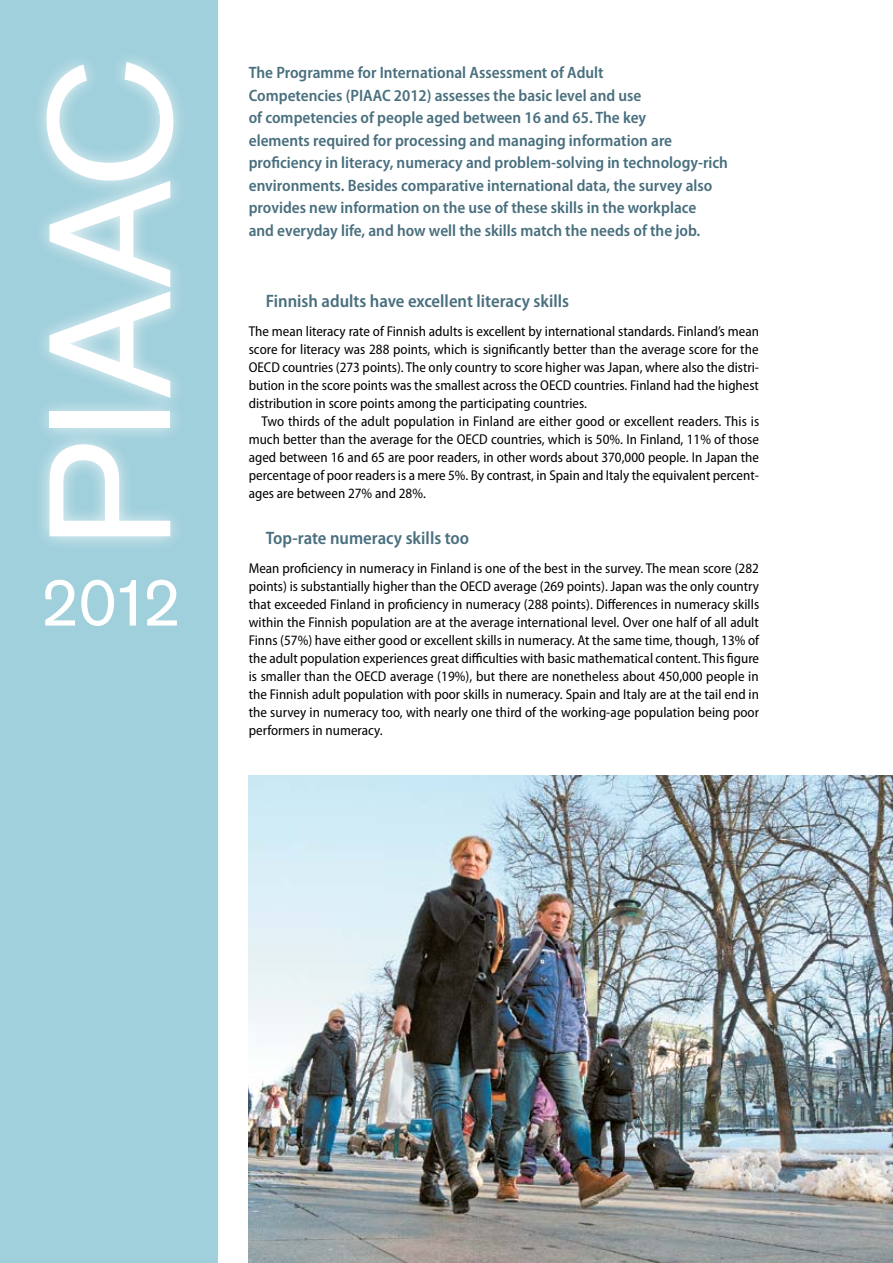
<style>
.page{position:relative;width:893px;height:1263px;background:#fff}
.page>*{position:absolute;margin:0;border:0;box-sizing:border-box;transform-origin:0 0}
.t1{font:171px "Akzidenz Grotesk BE";color:#fff}
.t2{font:67.5px "Akzidenz Grotesk BE";color:#fff}
.t3{font:600 semi-condensed 18px "Myriad Pro";color:#496f7e}
.t4{font:600 semi-condensed 16.5px/22.5px "Myriad Pro";color:#496f7e}
.t5{font:semi-condensed 14.25px/18px "Myriad Pro";color:#000;text-align:justify}
</style>
<div class="page">
<div style="left:0;top:0;width:218px;height:1263px;background:#a0d0dc"></div>
<img style="left:249px;top:775px;width:644px;height:488px">
<div style="left:31px;top:48px;width:158px;height:504px;background:#fff;opacity:.75"></div>
<h1 class="t1" style="left:9px;top:549px;width:490px;rotate:-90deg">PIAAC</h1>
<h2 class="t2" style="left:40px;top:562px;width:143px">2012</h2>
<p class="t4" style="left:249px;top:62px;width:481px">The Programme for International Assessment of Adult<br>Competencies (PIAAC 2012) assesses the basic level and use<br>of competencies of people aged between 16 and 65. The key<br>elements required for processing and managing information are proficiency in literacy, numeracy and problem-solving in technology-rich environments. Besides comparative international data, the survey also provides new information on the use of these skills in the workplace<br>and everyday life, and how well the skills match the needs of the job.</p>
<p class="t3" style="left:266px;top:291px;width:305px">Finnish adults have excellent literacy skills</p>
<p class="t5" style="left:249px;top:322px;width:512px">The mean literacy rate of Finnish adults is excellent by international standards. Finland’s mean score for literacy was 288 points, which is significantly better than the average score for the OECD countries (273 points). The only country to score higher was Japan, where also the distri&shy;bution in the score points was the smallest across the OECD countries. Finland had the highest distribution in score points among the participating countries.</p>
<p class="t5" style="left:249px;top:412px;width:512px;text-indent:13px">Two thirds of the adult population in Finland are either good or excellent readers. This is much better than the average for the OECD countries, which is 50%. In Finland, 11% of those aged between 16 and 65 are poor readers, in other words about 370,000 people. In Japan the percentage of poor readers is a mere 5%. By contrast, in Spain and Italy the equivalent percent&shy;ages are between 27% and 28%.</p>
<p class="t3" style="left:266px;top:528px;width:205px">Top-rate numeracy skills too</p>
<p class="t5" style="left:249px;top:559px;width:512px">Mean proficiency in numeracy in Finland is one of the best in the survey. The mean score (282 points) is substantially higher than the OECD average (269 points). Japan was the only country that exceeded Finland in proficiency in numeracy (288 points). Differences in numeracy skills within the Finnish population are at the average international level. Over one half of all adult Finns (57%) have either good or excellent skills in numeracy. At the same time, though, 13% of the adult population experiences great difficulties with basic mathematical content. This figure is smaller than the OECD average (19%), but there are nonetheless about 450,000 people in the Finnish adult population with poor skills in numeracy. Spain and Italy are at the tail end in the survey in numeracy too, with nearly one third of the working-age population being poor performers in numeracy.</p>
</div>
